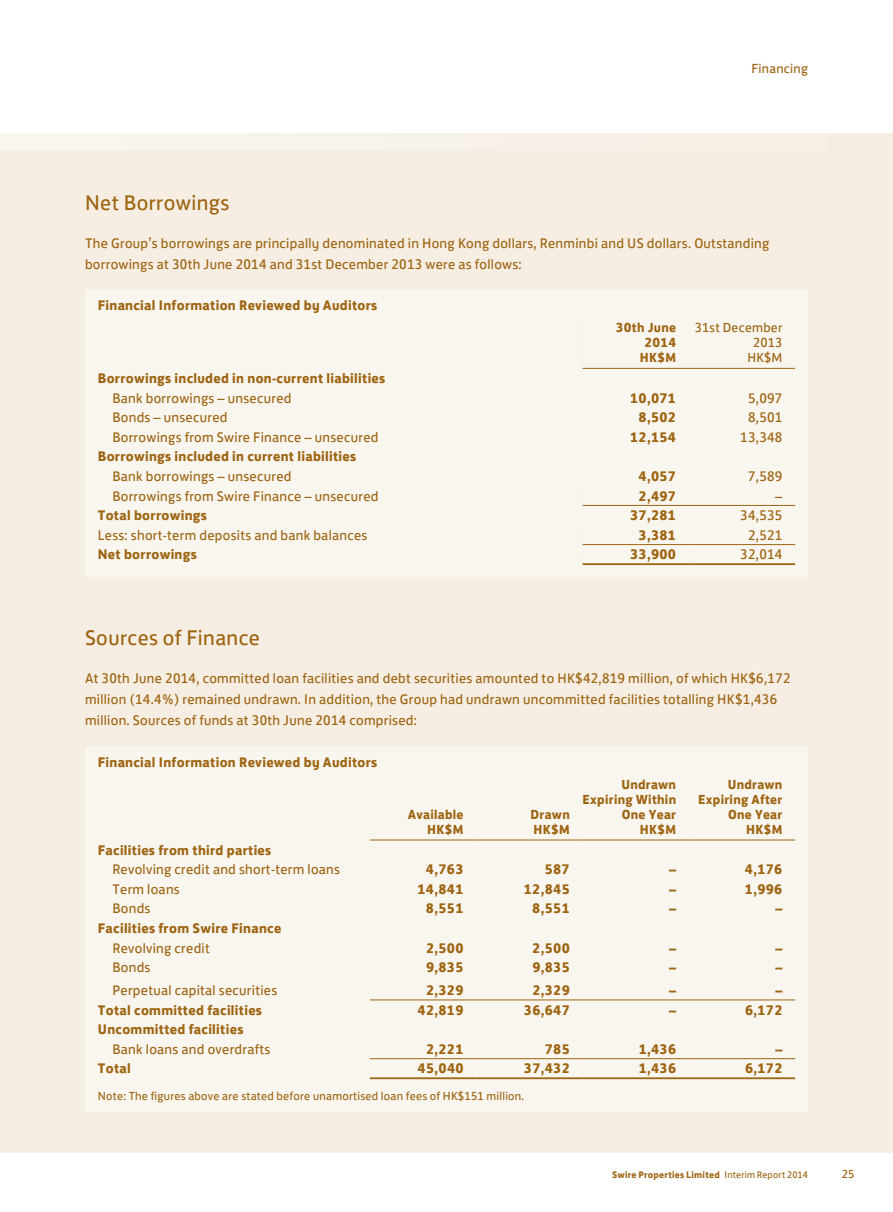
<style>
.page{position:relative;width:893px;height:1212px;background:#fff}
.page>*{position:absolute;margin:0;border:0;box-sizing:border-box;transform-origin:0 0}
.t1{font:21.75px "FS Jack";letter-spacing:.02em;color:#9e6512}
.t2{font:14.25px/21px "FS Jack";letter-spacing:.02em;color:#9e6512}
.t3{font:700 14.25px "FS Jack";letter-spacing:.02em;color:#9e6512}
.t4{font:700 13.5px/15px "FS Jack";letter-spacing:.02em;color:#9e6512;text-align:right}
.t5{font:13.5px/15px "FS Jack";letter-spacing:.02em;color:#9e6512;text-align:right}
.t6{font:12px "FS Jack";letter-spacing:.02em;color:#9e6512}
.t7{font:700 9.75px "FS Jack";letter-spacing:.025em;color:#9e6512}
.s1{font-weight:400}
</style>
<div class="page">
<div style="left:0;top:134px;width:893px;height:85px;background:#f8f2ea"></div>
<div style="left:0;top:150px;width:893px;height:1002px;background:#f6eee3"></div>
<div style="left:85px;top:290px;width:723px;height:287px;background:#f9f6f0"></div>
<div style="left:583px;top:317px;width:212px;height:246px;background:#f9f6f0"></div>
<hr style="left:583px;top:563px;width:106px;height:2px;background:#9e6512">
<hr style="left:689px;top:563px;width:106px;height:2px;background:#9e6512">
<hr style="left:583px;top:544px;width:106px;height:1px;background:#9e6512">
<hr style="left:689px;top:544px;width:106px;height:1px;background:#9e6512">
<hr style="left:583px;top:505px;width:106px;height:1px;background:#9e6512">
<hr style="left:689px;top:505px;width:106px;height:1px;background:#9e6512">
<hr style="left:583px;top:368px;width:106px;height:1px;background:#9e6512">
<hr style="left:689px;top:368px;width:106px;height:1px;background:#9e6512">
<div style="left:85px;top:747px;width:723px;height:365px;background:#f9f6f0"></div>
<div style="left:370px;top:774px;width:425px;height:303px;background:#f9f6f0"></div>
<hr style="left:370px;top:1058px;width:106px;height:1px;background:#9e6512">
<hr style="left:476px;top:1058px;width:107px;height:1px;background:#9e6512">
<hr style="left:583px;top:1058px;width:106px;height:1px;background:#9e6512">
<hr style="left:689px;top:1058px;width:106px;height:1px;background:#9e6512">
<hr style="left:370px;top:1000px;width:106px;height:1px;background:#9e6512">
<hr style="left:476px;top:1000px;width:107px;height:1px;background:#9e6512">
<hr style="left:583px;top:1000px;width:106px;height:1px;background:#9e6512">
<hr style="left:689px;top:1000px;width:106px;height:1px;background:#9e6512">
<hr style="left:370px;top:840px;width:106px;height:1px;background:#9e6512">
<hr style="left:476px;top:840px;width:107px;height:1px;background:#9e6512">
<hr style="left:583px;top:840px;width:106px;height:1px;background:#9e6512">
<hr style="left:689px;top:840px;width:106px;height:1px;background:#9e6512">
<hr style="left:370px;top:1077px;width:106px;height:2px;background:#9e6512">
<hr style="left:476px;top:1077px;width:107px;height:2px;background:#9e6512">
<hr style="left:583px;top:1077px;width:106px;height:2px;background:#9e6512">
<hr style="left:689px;top:1077px;width:106px;height:2px;background:#9e6512">
<p class="t5" style="left:751px;top:60px;width:58px">Financing</p>
<h1 class="t1" style="left:85px;top:185px;width:146px">Net Borrowings</h1>
<p class="t2" style="left:85px;top:231px;width:686px">The Group’s borrowings are principally denominated in Hong Kong dollars, Renminbi and US dollars. Outstanding borrowings at 30th June 2014 and 31st December 2013 were as follows:</p>
<p class="t3" style="left:98px;top:294px;width:281px">Financial Information Reviewed by Auditors</p>
<p class="t4" style="left:616px;top:319px;width:62px">30th June<br>2014<br>HK$M</p>
<p class="t5" style="left:695px;top:319px;width:89px">31st December<br>2013<br>HK$M</p>
<p class="t3" style="left:98px;top:366px;width:289px">Borrowings included in non-current liabilities</p>
<p class="t2" style="left:112px;top:386px;width:181px">Bank borrowings – unsecured</p>
<p class="t3" style="left:630px;top:386px;width:47px">10,071</p>
<p class="t2" style="left:748px;top:386px;width:36px">5,097</p>
<p class="t2" style="left:112px;top:406px;width:117px">Bonds – unsecured</p>
<p class="t3" style="left:639px;top:405px;width:39px">8,502</p>
<p class="t2" style="left:748px;top:406px;width:36px">8,501</p>
<p class="t2" style="left:112px;top:425px;width:268px">Borrowings from Swire Finance – unsecured</p>
<p class="t3" style="left:630px;top:425px;width:47px">12,154</p>
<p class="t2" style="left:740px;top:425px;width:44px">13,348</p>
<p class="t3" style="left:98px;top:444px;width:260px">Borrowings included in current liabilities</p>
<p class="t2" style="left:112px;top:464px;width:181px">Bank borrowings – unsecured</p>
<p class="t3" style="left:639px;top:464px;width:39px">4,057</p>
<p class="t2" style="left:748px;top:464px;width:36px">7,589</p>
<p class="t2" style="left:112px;top:484px;width:268px">Borrowings from Swire Finance – unsecured</p>
<p class="t3" style="left:639px;top:484px;width:39px">2,497</p>
<p class="t2" style="left:775px;top:484px;width:9px">–</p>
<p class="t3" style="left:98px;top:503px;width:111px">Total borrowings</p>
<p class="t3" style="left:630px;top:503px;width:47px">37,281</p>
<p class="t2" style="left:740px;top:504px;width:44px">34,535</p>
<p class="t2" style="left:98px;top:523px;width:271px">Less: short-term deposits and bank balances</p>
<p class="t3" style="left:639px;top:523px;width:39px">3,381</p>
<p class="t2" style="left:748px;top:523px;width:36px">2,521</p>
<p class="t3" style="left:98px;top:542px;width:100px">Net borrowings</p>
<p class="t3" style="left:630px;top:542px;width:47px">33,900</p>
<p class="t2" style="left:740px;top:543px;width:44px">32,014</p>
<h1 class="t1" style="left:85px;top:620px;width:176px">Sources of Finance</h1>
<p class="t2" style="left:85px;top:667px;width:707px">At 30th June 2014, committed loan facilities and debt securities amounted to HK$42,819 million, of which HK$6,172 million (14.4%) remained undrawn. In addition, the Group had undrawn uncommitted facilities totalling HK$1,436 million. Sources of funds at 30th June 2014 comprised:</p>
<p class="t3" style="left:98px;top:750px;width:281px">Financial Information Reviewed by Auditors</p>
<p class="t4" style="left:408px;top:805px;width:57px">Available<br>HK$M</p>
<p class="t4" style="left:530px;top:805px;width:41px;text-align:left">Drawn<br>HK$M</p>
<p class="t4" style="left:583px;top:775px;width:95px">Undrawn<br>Expiring Within<br>One Year<br>HK$M</p>
<p class="t4" style="left:698px;top:775px;width:86px">Undrawn<br>Expiring After<br>One Year<br>HK$M</p>
<p class="t3" style="left:98px;top:838px;width:175px">Facilities from third parties</p>
<p class="t2" style="left:112px;top:858px;width:229px">Revolving credit and short-term loans</p>
<p class="t3" style="left:426px;top:857px;width:39px">4,763</p>
<p class="t3" style="left:545px;top:857px;width:27px">587</p>
<p class="t3" style="left:669px;top:857px;width:9px">–</p>
<p class="t3" style="left:745px;top:857px;width:39px">4,176</p>
<p class="t2" style="left:112px;top:877px;width:69px">Term loans</p>
<p class="t3" style="left:417px;top:877px;width:47px">14,841</p>
<p class="t3" style="left:524px;top:877px;width:47px">12,845</p>
<p class="t3" style="left:669px;top:877px;width:9px">–</p>
<p class="t3" style="left:745px;top:877px;width:39px">1,996</p>
<p class="t2" style="left:112px;top:897px;width:40px">Bonds</p>
<p class="t3" style="left:426px;top:896px;width:39px">8,551</p>
<p class="t3" style="left:532px;top:896px;width:39px">8,551</p>
<p class="t3" style="left:669px;top:896px;width:9px">–</p>
<p class="t3" style="left:775px;top:896px;width:9px">–</p>
<p class="t3" style="left:98px;top:916px;width:185px">Facilities from Swire Finance</p>
<p class="t2" style="left:112px;top:936px;width:99px">Revolving credit</p>
<p class="t3" style="left:426px;top:936px;width:39px">2,500</p>
<p class="t3" style="left:532px;top:936px;width:39px">2,500</p>
<p class="t3" style="left:669px;top:936px;width:9px">–</p>
<p class="t3" style="left:775px;top:936px;width:9px">–</p>
<p class="t2" style="left:112px;top:956px;width:40px">Bonds</p>
<p class="t3" style="left:426px;top:955px;width:39px">9,835</p>
<p class="t3" style="left:532px;top:955px;width:39px">9,835</p>
<p class="t3" style="left:669px;top:955px;width:9px">–</p>
<p class="t3" style="left:775px;top:955px;width:9px">–</p>
<p class="t2" style="left:112px;top:978px;width:166px">Perpetual capital securities</p>
<p class="t3" style="left:426px;top:978px;width:39px">2,329</p>
<p class="t3" style="left:532px;top:978px;width:39px">2,329</p>
<p class="t3" style="left:669px;top:978px;width:9px">–</p>
<p class="t3" style="left:775px;top:978px;width:9px">–</p>
<p class="t3" style="left:98px;top:998px;width:166px">Total committed facilities</p>
<p class="t3" style="left:418px;top:998px;width:47px">42,819</p>
<p class="t3" style="left:524px;top:998px;width:47px">36,647</p>
<p class="t3" style="left:669px;top:998px;width:9px">–</p>
<p class="t3" style="left:745px;top:998px;width:39px">6,172</p>
<p class="t3" style="left:98px;top:1017px;width:147px">Uncommitted facilities</p>
<p class="t2" style="left:112px;top:1037px;width:159px">Bank loans and overdrafts</p>
<p class="t3" style="left:426px;top:1037px;width:39px">2,221</p>
<p class="t3" style="left:545px;top:1037px;width:27px">785</p>
<p class="t3" style="left:639px;top:1037px;width:39px">1,436</p>
<p class="t3" style="left:775px;top:1037px;width:9px">–</p>
<p class="t3" style="left:98px;top:1056px;width:34px">Total</p>
<p class="t3" style="left:418px;top:1056px;width:47px">45,040</p>
<p class="t3" style="left:524px;top:1056px;width:47px">37,432</p>
<p class="t3" style="left:639px;top:1056px;width:39px">1,436</p>
<p class="t3" style="left:745px;top:1056px;width:39px">6,172</p>
<p class="t6" style="left:98px;top:1086px;width:428px">Note: The figures above are stated before unamortised loan fees of HK$151 million.</p>
<p class="t7" style="left:612px;top:1166px;width:197px">Swire Properties Limited <span class="s1">Interim Report 2014</span></p>
<p class="t6" style="left:842px;top:1164px;width:14px">25</p>
</div>
